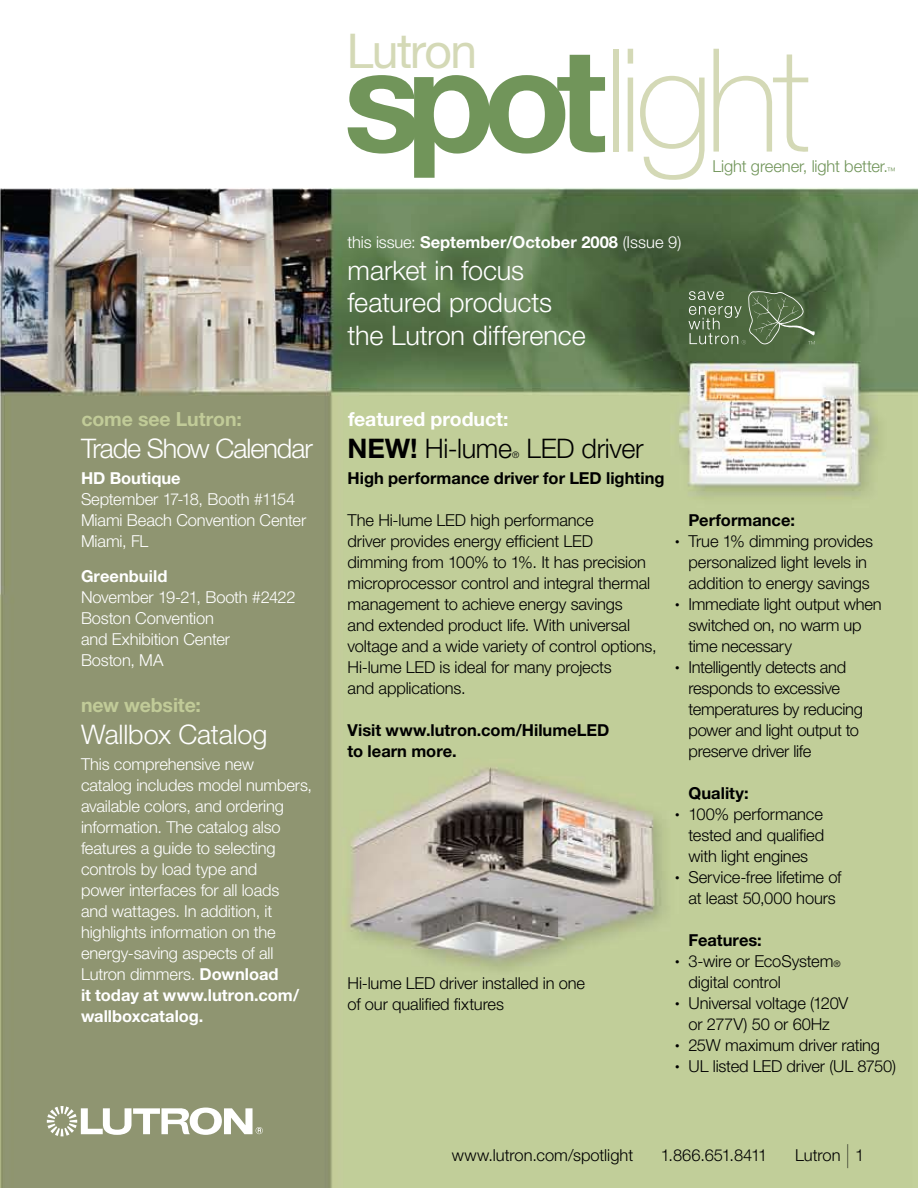
<style>
.page{position:relative;width:918px;height:1188px;background:#fff}
.page>*{position:absolute;margin:0;border:0;box-sizing:border-box;transform-origin:0 0}
.t1{font:100 144px "Helvetica Neue LT Std";letter-spacing:-.05em;color:#d4d9b6}
.t2{font:48px "Helvetica Neue LT Std";letter-spacing:-.035em;color:#d4d9b6}
.t3{font:300 27px/32.4px "Helvetica Neue LT Std";letter-spacing:-.005em;color:#fff}
.t4{font:300 27px "Helvetica Neue LT Std";letter-spacing:-.015em;color:#000}
.t5{font:300 27px "Helvetica Neue LT Std";letter-spacing:-.04em;color:#fff}
.t6{font:700 19.5px "Helvetica Neue LT Std";letter-spacing:-.005em;color:#c1cb98}
.t7{font:700 19.5px "Helvetica Neue LT Std";letter-spacing:-.005em;color:#fff}
.t8{font:300 16.5px/21px "Helvetica Neue LT Std";letter-spacing:-.01em;color:#000}
.t9{font:300 16.5px/21px "Helvetica Neue LT Std";letter-spacing:-.01em;color:#fff}
.t10{font:700 16.5px/21px "Helvetica Neue LT Std";color:#000}
.t11{font:700 16.5px "Helvetica Neue LT Std";color:#fff}
.t12{font:300 16.5px "Helvetica Neue LT Std";letter-spacing:-.005em;color:#71955a}
.t13{font:300 9px "Helvetica Neue LT Std";color:#000}
.s1{font-weight:700}
.s2{font-weight:700;color:#71955a}
.s3{font-weight:300}
.s4{font-size:9px}
.s5{font-weight:200;font-size:24px}
</style>
<div class="page">
<img style="left:0;top:188px;width:918px;height:1000px">
<svg style="left:47px;top:1106px;width:216px;height:30px"></svg>
<svg style="left:688px;top:291px;width:128px;height:54px;background:#5f7753"></svg>
<p class="t6" style="left:81px;top:407px;width:162px">come see Lutron:</p>
<h3 class="t5" style="left:81px;top:432px;width:233px">Trade Show Calendar</h3>
<p class="t11" style="left:81px;top:468px;width:101px">HD Boutique</p>
<p class="t9" style="left:81px;top:489px;width:227px">September 17-18, Booth #1154<br>Miami Beach Convention Center<br>Miami, FL</p>
<p class="t11" style="left:81px;top:566px;width:88px">Greenbuild</p>
<p class="t9" style="left:81px;top:586px;width:216px">November 19-21, Booth #2422<br>Boston Convention<br>and Exhibition Center<br>Boston, MA</p>
<p class="t6" style="left:81px;top:693px;width:121px">new website:</p>
<h3 class="t3" style="left:81px;top:718px;width:188px">Wallbox Catalog</h3>
<p class="t9" style="left:81px;top:754px;width:233px">This comprehensive new<br>catalog includes model numbers, available colors, and ordering information. The catalog also features a guide to selecting controls by load type and<br>power interfaces for all loads<br>and wattages. In addition, it highlights information on the energy-saving aspects of all<br>Lutron dimmers. <span class="s1">Download<br>it today at www.lutron.com/ wallboxcatalog.</span></p>
<h2 class="t2" style="left:347px;top:22px;width:132px">Lutron</h2>
<h1 class="t1" style="left:343px;top:18px;width:468px"><span class="s2">spot</span>light</h1>
<p class="t12" style="left:712px;top:156px;width:185px">Light greener, light better.<sub>™</sub></p>
<p class="t11" style="left:348px;top:231px;width:335px"><span class="s3">this issue:</span> September/October 2008 <span class="s3">(Issue 9)</span></p>
<h3 class="t3" style="left:348px;top:254px;width:240px">market in focus featured products the Lutron difference</h3>
<p class="t7" style="left:348px;top:407px;width:162px">featured product:</p>
<h3 class="t4" style="left:527px;top:432px;width:119px">LED driver</h3>
<p class="t10" style="left:348px;top:468px;width:318px">High performance driver for LED lighting</p>
<p class="t8" style="left:348px;top:510px;width:311px">The Hi-lume LED high performance<br>driver provides energy efficient LED dimming from 100% to 1%. It has precision microprocessor control and integral thermal management to achieve energy savings<br>and extended product life. With universal voltage and a wide variety of control options, Hi-lume LED is ideal for many projects<br>and applications.</p>
<p class="t10" style="left:348px;top:720px;width:263px">Visit www.lutron.com/HilumeLED to learn more.</p>
<h3 class="t4" style="left:348px;top:432px;width:166px"><span class="s1">NEW!</span> Hi-lume</h3>
<p class="t13" style="left:512px;top:449px;width:9px">®</p>
<p class="t8" style="left:348px;top:972px;width:239px">Hi-lume LED driver installed in one of our qualified fixtures</p>
<p class="t10" style="left:688px;top:510px;width:108px">Performance:</p>
<p class="t8" style="left:688px;top:531px;width:186px;text-indent:-13px"><span class="s4">•</span> True 1% dimming provides personalized light levels in addition to energy savings</p>
<p class="t8" style="left:688px;top:594px;width:195px;text-indent:-13px"><span class="s4">•</span> Immediate light output when switched on, no warm up time necessary</p>
<p class="t8" style="left:688px;top:657px;width:176px;text-indent:-13px"><span class="s4">•</span> Intelligently detects and responds to excessive temperatures by reducing power and light output to preserve driver life</p>
<p class="t10" style="left:688px;top:783px;width:62px">Quality:</p>
<p class="t8" style="left:689px;top:804px;width:137px;text-align:justify;text-indent:-14px"><span class="s4">•</span> 100% performance tested and qualified with light engines</p>
<p class="t8" style="left:675px;top:867px;width:168px;text-align:center"><span class="s4">•</span> Service-free lifetime of at least 50,000 hours</p>
<p class="t10" style="left:689px;top:930px;width:75px">Features:</p>
<p class="t8" style="left:689px;top:951px;width:154px;text-indent:-14px"><span class="s4">•</span> 3-wire or EcoSystem<span class="s4">® </span>digital control</p>
<p class="t8" style="left:675px;top:993px;width:175px;text-align:center"><span class="s4">•</span> Universal voltage (120V or 277V) 50 or 60Hz</p>
<p class="t8" style="left:675px;top:1035px;width:207px"><span class="s4">•</span> 25W maximum driver rating</p>
<p class="t8" style="left:675px;top:1056px;width:222px"><span class="s4">•</span> UL listed LED driver (UL 8750)</p>
<p class="t8" style="left:452px;top:1144px;width:183px">www.lutron.com/spotlight</p>
<p class="t8" style="left:661px;top:1144px;width:108px">1.866.651.8411</p>
<p class="t8" style="left:795px;top:1144px;width:71px">Lutron <span class="s5">|</span> 1</p>
</div>
